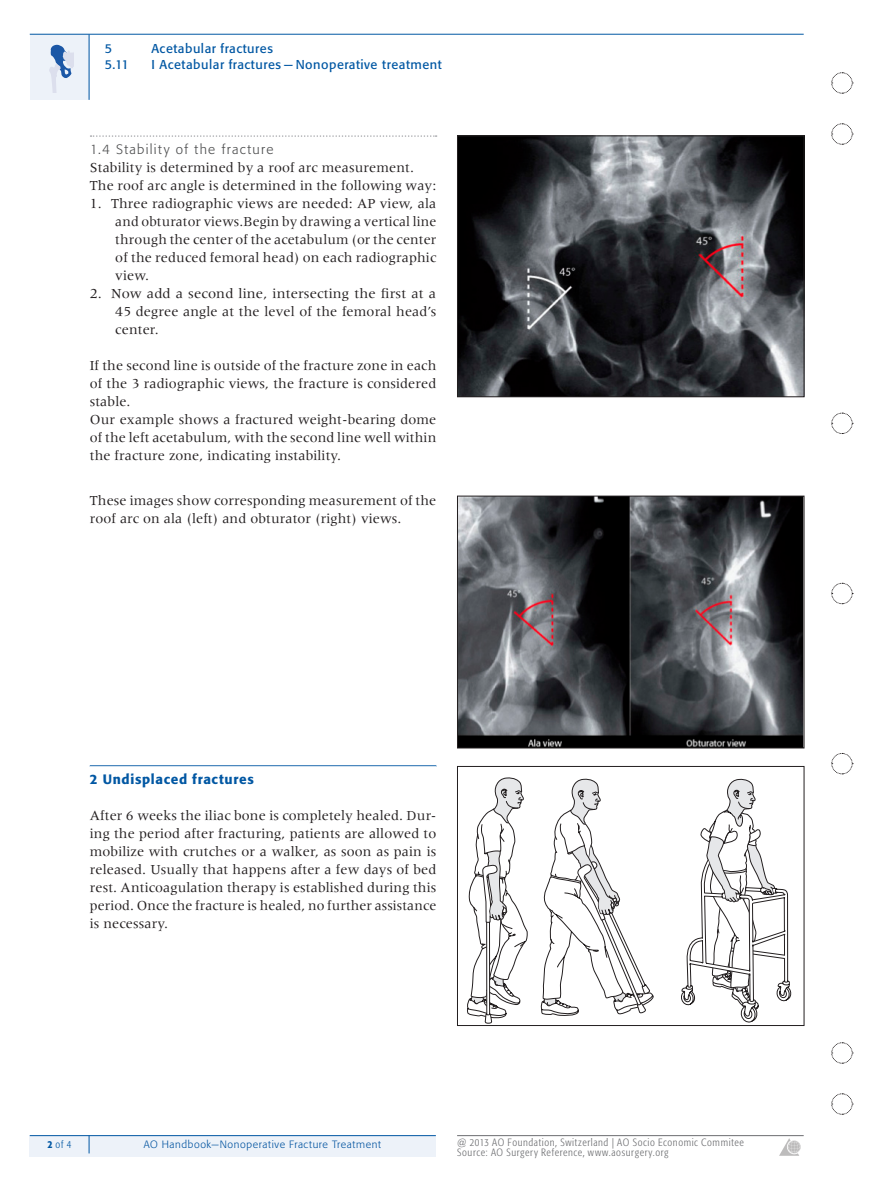
<style>
.page{position:relative;width:893px;height:1187px;background:#fff}
.page>*{position:absolute;margin:0;border:0;box-sizing:border-box;transform-origin:0 0}
.t1{font:14.25px/18px "Meridien LT Std";letter-spacing:.01em;color:#231f20}
.t2{font:300 13.5px "Formata BQ";letter-spacing:.095em;color:#4b4c4d}
.t3{font:500 13.5px "Formata BQ";letter-spacing:.05em;color:#0157a3}
.t4{font:12.75px "Formata BQ";letter-spacing:.04em;color:#0157a3}
.t5{font:300 condensed 10.5px/10.5px "Formata BQ";letter-spacing:.055em;color:#6c6d70}
.t6{font:300 10.5px "Formata BQ";letter-spacing:.055em;color:#0157a3}
.t7{font:300 condensed 10.5px "Formata BQ";color:#0157a3}
.s1{font-weight:500}
</style>
<div class="page">
<div style="left:30px;top:1135px;width:406px;height:21px;background:#edf2f9"></div>
<hr style="left:30px;top:1135px;width:406px;height:1px;background:#0157a3">
<hr style="left:457px;top:1135px;width:347px;height:1px;background:#6c6d70">
<div style="left:30px;top:34px;width:59px;height:66px;background:#edf2f9"></div>
<hr style="left:89px;top:34px;width:1px;height:66px;background:#0157a3">
<svg style="left:89px;top:1135px;width:1px;height:18px"></svg>
<svg style="left:779px;top:1138px;width:22px;height:17px"></svg>
<hr style="left:30px;top:34px;width:774px;height:1px;background:#0157a3">
<svg style="left:49px;top:45px;width:24px;height:47px"></svg>
<svg style="left:91px;top:135px;width:346px;height:2px"></svg>
<hr style="left:90px;top:765px;width:346px;height:1px;background:#0157a3">
<img style="left:459px;top:138px;width:343px;height:257px">
<div style="left:457px;top:136px;width:347px;height:261px;border:1px solid #231f20"></div>
<img style="left:459px;top:498px;width:343px;height:248px">
<div style="left:457px;top:496px;width:347px;height:252px;border:1px solid #231f20"></div>
<svg style="left:467px;top:777px;width:61px;height:246px"></svg>
<svg style="left:540px;top:778px;width:114px;height:238px"></svg>
<svg style="left:681px;top:778px;width:111px;height:245px"></svg>
<div style="left:457px;top:766px;width:347px;height:259px;border:1px solid #231f20"></div>
<svg style="left:831px;top:753px;width:22px;height:21px"></svg>
<svg style="left:831px;top:1093px;width:22px;height:21px"></svg>
<svg style="left:831px;top:412px;width:22px;height:22px"></svg>
<svg style="left:831px;top:72px;width:22px;height:22px"></svg>
<svg style="left:831px;top:582px;width:22px;height:22px"></svg>
<svg style="left:831px;top:123px;width:22px;height:22px"></svg>
<svg style="left:831px;top:1042px;width:22px;height:21px"></svg>
<p class="t4" style="left:105px;top:41px;width:9px">5</p>
<p class="t4" style="left:151px;top:41px;width:123px">Acetabular fractures</p>
<p class="t4" style="left:105px;top:56px;width:26px">5.11</p>
<p class="t4" style="left:151px;top:56px;width:292px">I Acetabular fractures — Nonoperative treatment</p>
<p class="t2" style="left:90px;top:141px;width:185px">1.4 Stability of the fracture</p>
<p class="t1" style="left:90px;top:158px;width:348px">Stability is determined by a roof arc measurement.<br>The roof arc angle is determined in the following way:</p>
<p class="t1" style="left:115px;top:194px;width:323px;text-align:justify;text-indent:-26px">1. Three radiographic views are needed: AP view, ala and obturator views.Begin by drawing a vertical line through the center of the acetabulum (or the center of the reduced femoral head) on each radiographic view.</p>
<p class="t1" style="left:115px;top:284px;width:323px;text-align:justify;text-indent:-26px">2. Now add a second line, intersecting the first at a 45 degree angle at the level of the femoral head’s center.</p>
<p class="t1" style="left:90px;top:356px;width:348px">If the second line is outside of the fracture zone in each of the 3 radiographic views, the fracture is considered stable.<br>Our example shows a fractured weight-bearing dome of the left acetabulum, with the second line well within the fracture zone, indicating instability.</p>
<p class="t1" style="left:90px;top:491px;width:348px">These images show corresponding measurement of the roof arc on ala (left) and obturator (right) views.</p>
<p class="t3" style="left:90px;top:771px;width:166px">2 Undisplaced fractures</p>
<p class="t1" style="left:90px;top:806px;width:348px;text-align:justify">After 6 weeks the iliac bone is completely healed. Dur&shy;ing the period after fracturing, patients are allowed to mobilize with crutches or a walker, as soon as pain is released. Usually that happens after a few days of bed rest. Anticoagulation therapy is established during this period. Once the fracture is healed, no further assistance is necessary.</p>
<p class="t7" style="left:47px;top:1138px;width:25px"><span class="s1">2</span> of 4</p>
<p class="t6" style="left:144px;top:1138px;width:239px">AO Handbook—Nonoperative Fracture Treatment</p>
<p class="t5" style="left:457px;top:1136px;width:288px">@ 2013 AO Foundation, Switzerland | AO Socio Economic Commitee<br>Source: AO Surgery Reference, www.aosurgery.org</p>
</div>
